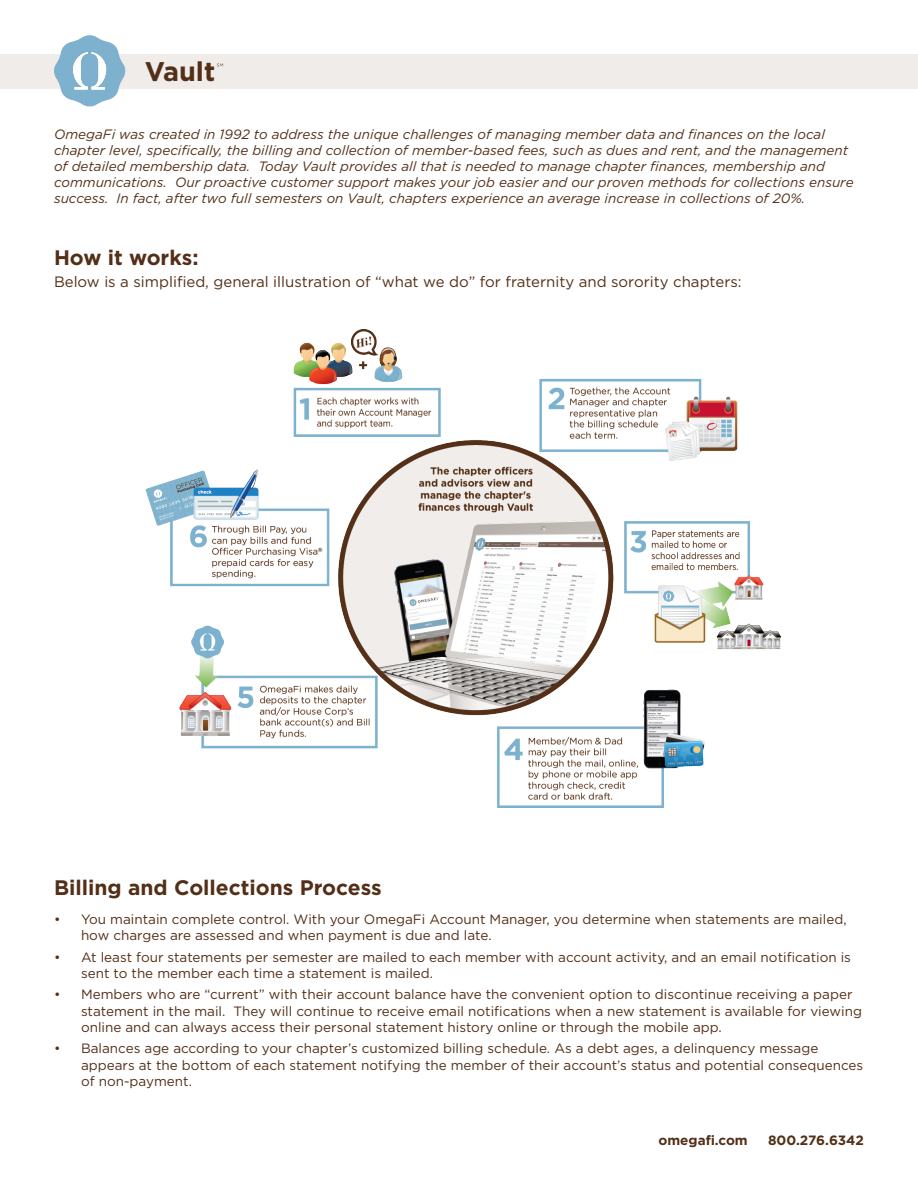
<style>
.page{position:relative;width:918px;height:1188px;background:#fff}
.page>*{position:absolute;margin:0;border:0;box-sizing:border-box;transform-origin:0 0}
.Headings{font:700 27px "Gotham";color:#532f18}
.Headings-2{font:700 21px "Gotham";color:#532f18}
.t1{font:15px "Gotham";color:#532f18}
.t2{font:13.5px/16.2px "Gotham";color:#532f18}
.Body_Copy{font:italic 13.5px/16.2px "Gotham";color:#532f18}
.Headings-3{font:700 13.5px "Gotham";color:#532f18}
</style>
<div class="page">
<div style="left:0;top:54px;width:918px;height:35px;background:#f0ece9"></div>
<svg style="left:54px;top:35px;width:71px;height:72px"></svg>
<svg style="left:217px;top:63px;width:6px;height:4px"></svg>
<img style="left:145px;top:329px;width:636px;height:479px">
<p class="Headings" style="left:145px;top:56px;width:72px">Vault</p>
<p class="Body_Copy" style="left:54px;top:126px;width:801px">OmegaFi was created in 1992 to address the unique challenges of managing member data and finances on the local chapter level, specifically, the billing and collection of member-based fees, such as dues and rent, and the management of detailed membership data. Today Vault provides all that is needed to manage chapter finances, membership and communications. Our proactive customer support makes your job easier and our proven methods for collections ensure success. In fact, after two full semesters on Vault, chapters experience an average increase in collections of 20%.</p>
<p class="Headings-2" style="left:54px;top:245px;width:146px">How it works:</p>
<p class="t1" style="left:54px;top:274px;width:689px">Below is a simplified, general illustration of “what we do” for fraternity and sorority chapters:</p>
<p class="Headings-2" style="left:54px;top:875px;width:329px">Billing and Collections Process</p>
<p class="t2" style="left:81px;top:911px;width:767px;text-indent:-27px">• You maintain complete control. With your OmegaFi Account Manager, you determine when statements are mailed, how charges are assessed and when payment is due and late.</p>
<p class="t2" style="left:81px;top:948px;width:772px;text-indent:-27px">• At least four statements per semester are mailed to each member with account activity, and an email notification is sent to the member each time a statement is mailed.</p>
<p class="t2" style="left:81px;top:986px;width:782px;text-indent:-27px">• Members who are “current” with their account balance have the convenient option to discontinue receiving a paper statement in the mail. They will continue to receive email notifications when a new statement is available for viewing online and can always access their personal statement history online or through the mobile app.</p>
<p class="t2" style="left:81px;top:1040px;width:784px;text-indent:-27px">• Balances age according to your chapter’s customized billing schedule. As a debt ages, a delinquency message appears at the bottom of each statement notifying the member of their account’s status and potential consequences of non-payment.</p>
<p class="Headings-3" style="left:659px;top:1133px;width:91px">omegafi.com</p>
<p class="Headings-3" style="left:768px;top:1133px;width:97px">800.276.6342</p>
</div>
